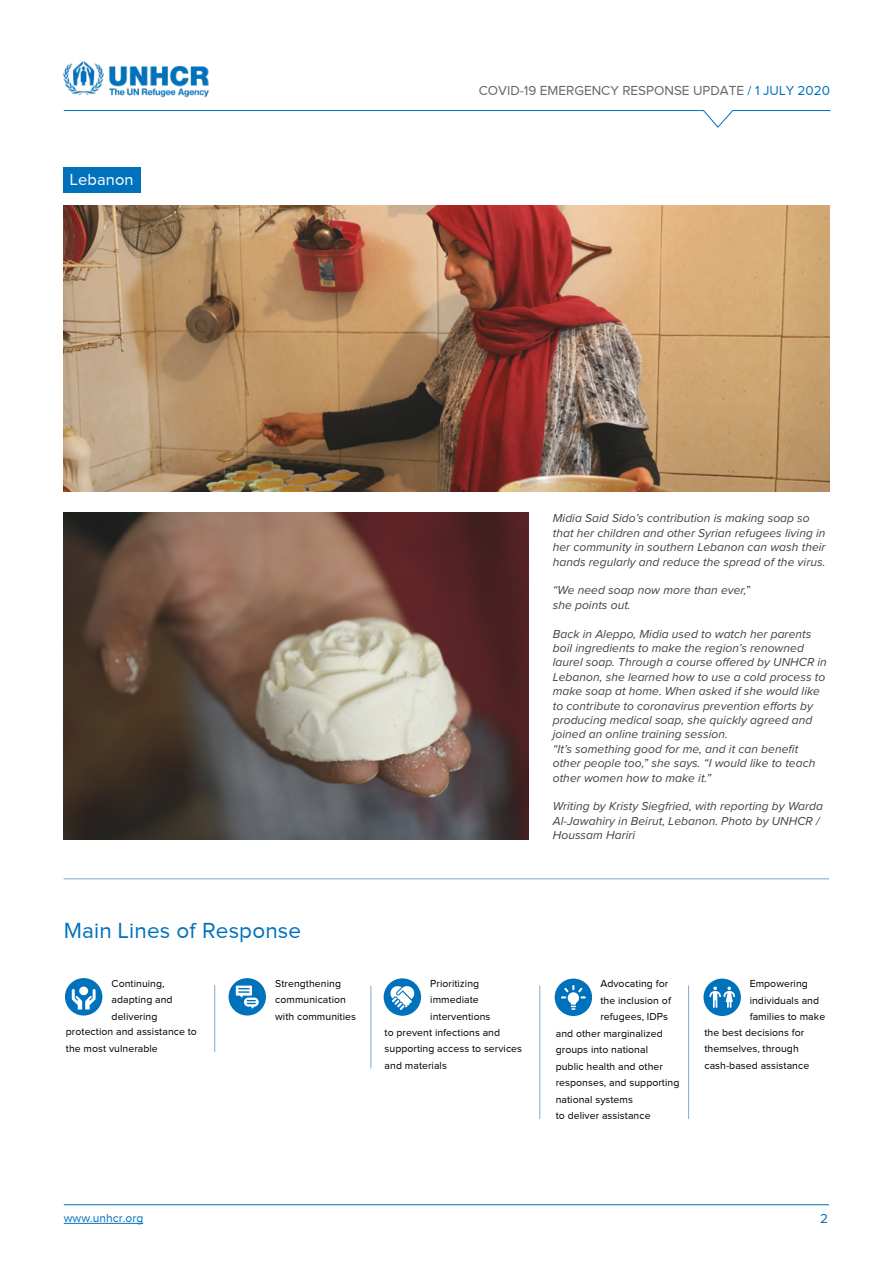
<style>
.page{position:relative;width:893px;height:1263px;background:#fff}
.page>*{position:absolute;margin:0;border:0;box-sizing:border-box;transform-origin:0 0}
.t1{font:22.5px "Proxima Nova";letter-spacing:.005em;color:#0072bc}
.t2{font:16.5px "Proxima Nova";letter-spacing:.005em;color:#fff}
.t3{font:13.5px "Proxima Nova";color:#676464}
.t4{font:13.5px "Proxima Nova";color:#0072bc}
.t5{font:italic 12px/14.4px "Proxima Nova";letter-spacing:.005em;color:#414042}
.t6{font:12px "Proxima Nova";color:#0072bc}
.t7{font:10.5px/16.5px "Proxima Nova";letter-spacing:.005em;color:#000}
.s1{color:#0072bc}
</style>
<div class="page">
<svg style="left:227px;top:110px;width:604px;height:18px"></svg>
<hr style="left:64px;top:1204px;width:765px;height:1px;background:#0072bc">
<hr style="left:64px;top:1223px;width:79px;height:1px;background:#0072bc">
<img style="left:63px;top:61px;width:164px;height:51px">
<img style="left:64px;top:205px;width:765px;height:287px">
<img style="left:64px;top:513px;width:465px;height:326px">
<hr style="left:64px;top:878px;width:765px;height:1px;background:#7fa8d9">
<hr style="left:214px;top:985px;width:1px;height:67px;background:#7fa8d9">
<hr style="left:539px;top:985px;width:1px;height:134px;background:#7fa8d9">
<hr style="left:370px;top:986px;width:1px;height:82px;background:#7fa8d9">
<hr style="left:688px;top:985px;width:1px;height:134px;background:#7fa8d9">
<div style="left:65px;top:978px;width:37px;height:37px;background:#0072bc;border-radius:50%"></div>
<div style="left:384px;top:978px;width:37px;height:38px;background:#0072bc;border-radius:50%"></div>
<div style="left:229px;top:978px;width:37px;height:37px;background:#0072bc;border-radius:50%"></div>
<div style="left:555px;top:978px;width:37px;height:38px;background:#0072bc;border-radius:50%"></div>
<div style="left:703px;top:978px;width:38px;height:38px;background:#0072bc;border-radius:50%"></div>
<svg style="left:72px;top:989px;width:24px;height:20px"></svg>
<div style="left:79px;top:986px;width:9px;height:9px;background:#fff;border-radius:50%"></div>
<svg style="left:390px;top:986px;width:25px;height:24px"></svg>
<svg style="left:236px;top:985px;width:23px;height:24px"></svg>
<svg style="left:709px;top:986px;width:26px;height:22px"></svg>
<svg style="left:561px;top:985px;width:25px;height:25px"></svg>
<div style="left:64px;top:168px;width:77px;height:25px;background:#0072bc"></div>
<h2 class="t2" style="left:70px;top:171px;width:65px">Lebanon</h2>
<h1 class="t1" style="left:64px;top:918px;width:239px">Main Lines of Response</h1>
<p class="t3" style="left:479px;top:82px;width:353px">COVID-19 EMERGENCY RESPONSE UPDATE <span class="s1">/ 1 JULY 2020</span></p>
<p class="t5" style="left:553px;top:511px;width:274px">Midia Said Sido’s contribution is making soap so that her children and other Syrian refugees living in her community in southern Lebanon can wash their hands regularly and reduce the spread of the virus.</p>
<p class="t5" style="left:553px;top:583px;width:199px">“We need soap now more than ever,” she points out.</p>
<p class="t5" style="left:553px;top:626px;width:276px">Back in Aleppo, Midia used to watch her parents boil ingredients to make the region’s renowned laurel soap. Through a course offered by UNHCR in Lebanon, she learned how to use a cold process to make soap at home. When asked if she would like to contribute to coronavirus prevention efforts by producing medical soap, she quickly agreed and joined an online training session.<br>“It’s something good for me, and it can benefit other people too,” she says. “I would like to teach other women how to make it.”</p>
<p class="t5" style="left:553px;top:799px;width:272px">Writing by Kristy Siegfried, with reporting by Warda<br>Al-Jawahiry in Beirut, Lebanon. Photo by UNHCR /<br>Houssam Hariri</p>
<p class="t7" style="left:112px;top:975px;width:55px">Continuing,</p>
<p class="t7" style="left:112px;top:991px;width:63px">adapting and</p>
<p class="t7" style="left:112px;top:1008px;width:47px">delivering</p>
<p class="t7" style="left:66px;top:1023px;width:133px">protection and assistance to</p>
<p class="t7" style="left:66px;top:1040px;width:93px">the most vulnerable</p>
<p class="t7" style="left:275px;top:975px;width:82px">Strengthening communication with communities</p>
<p class="t7" style="left:600px;top:975px;width:69px">Advocating for</p>
<p class="t7" style="left:430px;top:975px;width:51px">Prioritizing</p>
<p class="t7" style="left:430px;top:991px;width:50px">immediate</p>
<p class="t7" style="left:430px;top:1008px;width:62px">interventions</p>
<p class="t7" style="left:385px;top:1024px;width:117px">to prevent infections and</p>
<p class="t7" style="left:385px;top:1040px;width:139px">supporting access to services</p>
<p class="t7" style="left:385px;top:1057px;width:64px">and materials</p>
<p class="t7" style="left:600px;top:992px;width:72px">the inclusion of</p>
<p class="t7" style="left:600px;top:1008px;width:69px">refugees, IDPs</p>
<p class="t7" style="left:556px;top:1025px;width:109px">and other marginalized</p>
<p class="t7" style="left:556px;top:1041px;width:94px">groups into national</p>
<p class="t7" style="left:556px;top:1058px;width:109px">public health and other</p>
<p class="t7" style="left:556px;top:1074px;width:125px">responses, and supporting</p>
<p class="t7" style="left:556px;top:1091px;width:79px">national systems</p>
<p class="t7" style="left:556px;top:1107px;width:96px">to deliver assistance</p>
<p class="t7" style="left:750px;top:975px;width:60px">Empowering</p>
<p class="t7" style="left:750px;top:992px;width:71px">individuals and</p>
<p class="t7" style="left:750px;top:1008px;width:77px">families to make</p>
<p class="t7" style="left:704px;top:1024px;width:101px">the best decisions for</p>
<p class="t7" style="left:704px;top:1040px;width:96px">themselves, through</p>
<p class="t7" style="left:704px;top:1057px;width:106px">cash-based assistance</p>
<p class="t6" style="left:64px;top:1211px;width:81px">www.unhcr.org</p>
<p class="t4" style="left:820px;top:1211px;width:9px">2</p>
</div>
